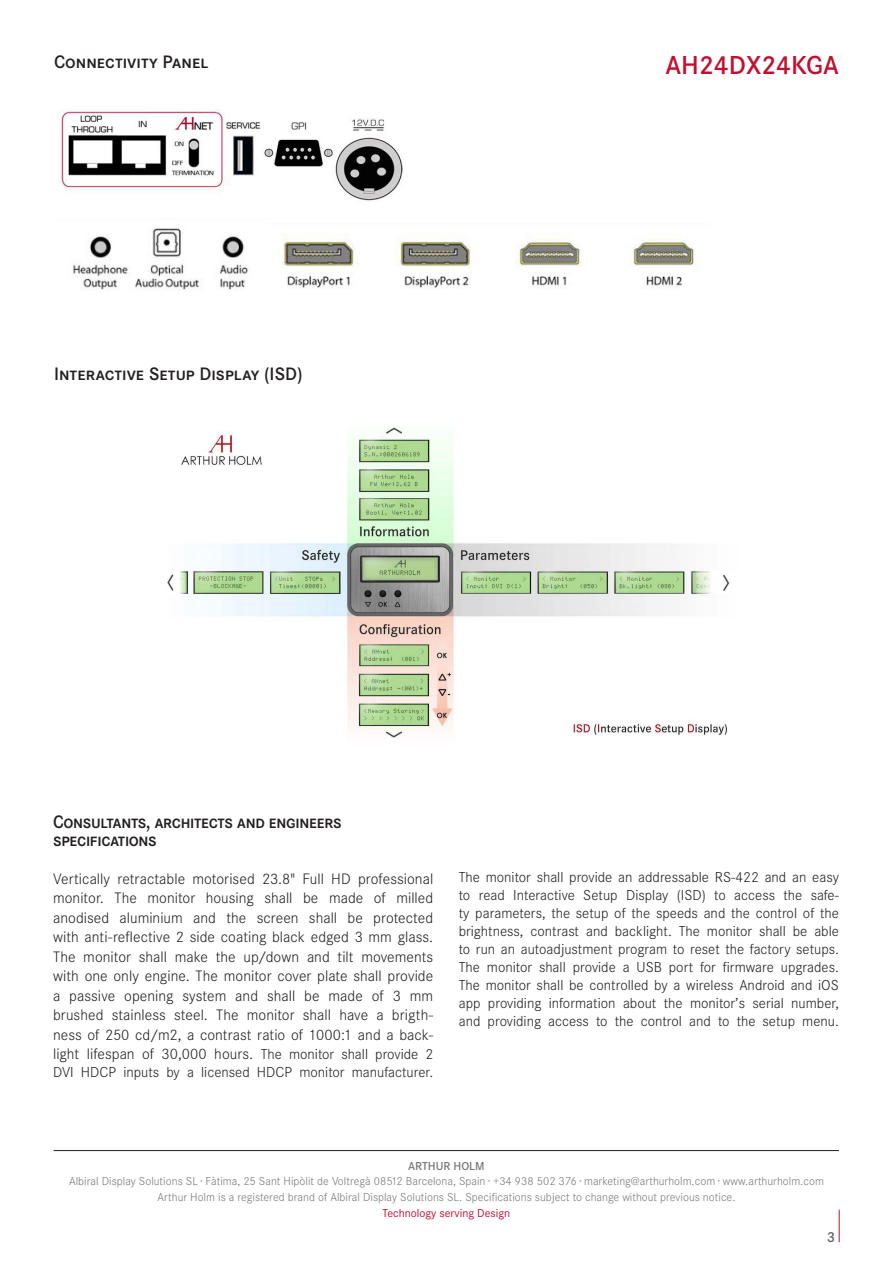
<style>
.page{position:relative;width:893px;height:1263px;background:#fff}
.page>*{position:absolute;margin:0;border:0;box-sizing:border-box;transform-origin:0 0}
.t1{font:600 27px "Corporate S";color:#c3102f}
.t2{font:600 18.75px "Corporate SSC";letter-spacing:-.02em;color:#231f20;scale:.95 1}
.t3{font:600 18.75px "Corporate SSC";color:#231f20}
.t4{font:300 15.75px/19.5px "Corporate S";color:#231f20;text-align:justify}
.t5{font:300 15px/18px "Corporate S";color:#231f20;text-align:justify}
.t6{font:600 15px "Corporate S";color:#636366}
.t7{font:300 12px "Corporate S";letter-spacing:.005em;color:#76787b}
.t8{font:12px "Corporate S";color:#c3102f}
.t9{font:600 12px "Corporate S";color:#76787b}
.s1{font-size:15px}
</style>
<div class="page">
<hr style="left:839px;top:1210px;width:1px;height:32px;background:#c3102f">
<hr style="left:54px;top:1150px;width:785px;height:1px;background:#231f20">
<img style="left:167px;top:427px;width:563px;height:311px">
<div style="left:544px;top:720px;width:26px;height:16px;background:#fff"></div>
<img style="left:57px;top:110px;width:346px;height:91px">
<img style="left:73px;top:228px;width:175px;height:62px">
<img style="left:282px;top:233px;width:412px;height:55px">
<p class="t3" style="left:54px;top:51px;width:156px">Connectivity Panel</p>
<p class="t3" style="left:54px;top:363px;width:250px">Interactive Setup Display (ISD)</p>
<p class="t1" style="left:665px;top:49px;width:175px">AH24DX24KGA</p>
<p class="t2" style="left:53px;top:811px;width:305px">Consultants, architects and engineers</p>
<p class="t2" style="left:53px;top:829px;width:111px">specifications</p>
<p class="t4" style="left:53px;top:869px;width:382px">Vertically retractable motorised 23.8" Full HD professional</p>
<p class="t4" style="left:53px;top:888px;width:382px">monitor. The monitor housing shall be made of milled</p>
<p class="t4" style="left:53px;top:908px;width:382px">anodised aluminium and the screen shall be protected</p>
<p class="t4" style="left:53px;top:927px;width:382px">with anti-reflective 2 side coating black edged 3 mm glass.</p>
<p class="t4" style="left:53px;top:947px;width:382px">The monitor shall make the up/down and tilt movements</p>
<p class="t4" style="left:53px;top:966px;width:382px">with one only engine. The monitor cover plate shall provide</p>
<p class="t4" style="left:53px;top:986px;width:382px">a passive opening system and shall be made of 3 mm</p>
<p class="t4" style="left:53px;top:1005px;width:382px">brushed stainless steel. The monitor shall have a brigth&shy;ness of 250 cd/m2, a contrast ratio of 1000:1 and a back&shy;light lifespan of 30,000 hours. <span class="s1">The monitor shall provide 2</span></p>
<p class="t5" style="left:53px;top:1063px;width:382px">DVI HDCP inputs by a licensed HDCP monitor manufacturer.</p>
<p class="t5" style="left:459px;top:868px;width:382px">The monitor shall provide an addressable RS-422 and an easy to read Interactive Setup Display (ISD) to access the safe&shy;ty parameters, the setup of the speeds and the control of the brightness, contrast and backlight. The monitor shall be able to run an autoadjustment program to reset the factory setups.<br>The monitor shall provide a USB port for firmware upgrades.<br>The monitor shall be controlled by a wireless Android and iOS app providing information about the monitor’s serial number, and providing access to the control and to the setup menu.</p>
<p class="t9" style="left:408px;top:1159px;width:78px">ARTHUR HOLM</p>
<p class="t7" style="left:69px;top:1175px;width:756px">Albiral Display Solutions SL · Fàtima, 25 Sant Hipòlit de Voltregà 08512 Barcelona, Spain · +34 938 502 376 · marketing@arthurholm.com · www.arthurholm.com</p>
<p class="t7" style="left:157px;top:1191px;width:579px">Arthur Holm is a registered brand of Albiral Display Solutions SL. Specifications subject to change without previous notice.</p>
<p class="t8" style="left:383px;top:1206px;width:129px">Technology serving Design</p>
<p class="t6" style="left:827px;top:1229px;width:10px">3</p>
</div>
